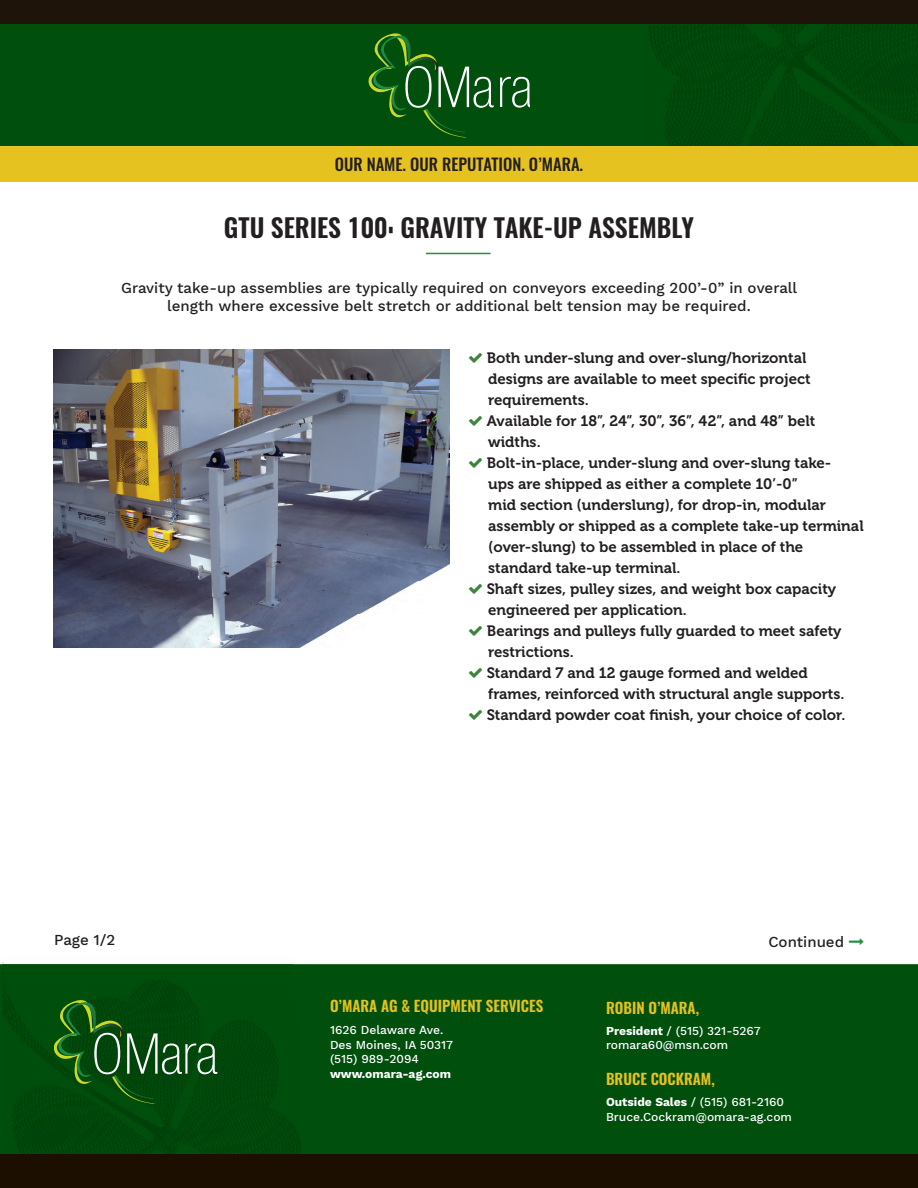
<style>
.page{position:relative;width:918px;height:1188px;background:#fff}
.page>*{position:absolute;margin:0;border:0;box-sizing:border-box;transform-origin:0 0}
.t1{font:600 25.5px "Oswald";color:#231f20}
.t2{font:500 16.5px "Oswald";color:#231f20}
.t3{font:15px/21px "Museo 700";color:#231f20}
.t4{font:500 15px "Work Sans";color:#231f20}
.t5{font:600 15px "Oswald";color:#e4c120}
.t6{font:500 12px/14.4px "Work Sans";color:#fff}
.t7{font:700 12px "Work Sans";color:#fff}
.s1{font-weight:700}
</style>
<div class="page">
<div style="left:0;top:24px;width:643px;height:122px;background:#004f0d"></div>
<div style="left:643px;top:24px;width:275px;height:122px;background:#00470b"></div>
<div style="left:0;top:0;width:918px;height:24px;background:#1f140a"></div>
<div style="left:0;top:146px;width:918px;height:35px;background:#e6c221"></div>
<svg style="left:500px;top:77px;width:29px;height:31px"></svg>
<svg style="left:367px;top:33px;width:127px;height:105px"></svg>
<div style="left:0;top:964px;width:918px;height:190px;background:#004f0d"></div>
<img style="left:2px;top:964px;width:300px;height:190px">
<div style="left:0;top:1154px;width:918px;height:34px;background:#1c0f00"></div>
<svg style="left:54px;top:1000px;width:163px;height:103px"></svg>
<hr style="left:426px;top:253px;width:65px;height:1px;background:#268f3b">
<img style="left:53px;top:350px;width:397px;height:298px">
<p class="t2" style="left:335px;top:156px;width:250px">OUR NAME. OUR REPUTATION. O’MARA.</p>
<p class="t1" style="left:224px;top:214px;width:472px">GTU SERIES 100: GRAVITY TAKE-UP ASSEMBLY</p>
<p class="t4" style="left:121px;top:279px;width:678px">Gravity take-up assemblies are typically required on conveyors exceeding 200’-0” in overall</p>
<p class="t4" style="left:167px;top:297px;width:585px">length where excessive belt stretch or additional belt tension may be required.</p>
<p class="t3" style="left:487px;top:348px;width:321px">Both under-slung and over-slung/horizontal</p>
<p class="t3" style="left:488px;top:369px;width:324px">designs are available to meet specific project requirements.</p>
<p class="t3" style="left:487px;top:411px;width:330px">Available for 18”, 24”, 30”, 36”, 42”, and 48” belt</p>
<p class="t3" style="left:488px;top:432px;width:54px">widths.</p>
<p class="t3" style="left:487px;top:453px;width:346px">Bolt-in-place, under-slung and over-slung take-</p>
<p class="t3" style="left:488px;top:474px;width:377px">ups are shipped as either a complete 10’-0”<br>mid section (underslung), for drop-in, modular assembly or shipped as a complete take-up terminal (over-slung) to be assembled in place of the standard take-up terminal.</p>
<p class="t3" style="left:487px;top:579px;width:351px">Shaft sizes, pulley sizes, and weight box capacity</p>
<p class="t3" style="left:488px;top:600px;width:200px">engineered per application.</p>
<p class="t3" style="left:487px;top:621px;width:356px">Bearings and pulleys fully guarded to meet safety</p>
<p class="t3" style="left:488px;top:642px;width:87px">restrictions.</p>
<p class="t3" style="left:487px;top:663px;width:323px">Standard 7 and 12 gauge formed and welded</p>
<p class="t3" style="left:488px;top:684px;width:358px">frames, reinforced with structural angle supports.</p>
<p class="t3" style="left:487px;top:705px;width:360px">Standard powder coat finish, your choice of color.</p>
<p class="t4" style="left:54px;top:932px;width:63px">Page 1/2</p>
<p class="t4" style="left:768px;top:933px;width:77px">Continued</p>
<p class="t5" style="left:330px;top:998px;width:215px">O’MARA AG &amp; EQUIPMENT SERVICES</p>
<p class="t6" style="left:330px;top:1024px;width:125px">1626 Delaware Ave.<br>Des Moines, IA 50317 (515) 989-2094</p>
<p class="t7" style="left:330px;top:1067px;width:123px">www.omara-ag.com</p>
<p class="t5" style="left:606px;top:1000px;width:95px">ROBIN O’MARA,</p>
<p class="t6" style="left:606px;top:1024px;width:156px"><span class="s1">President</span> / (515) 321-5267 romara60@msn.com</p>
<p class="t5" style="left:606px;top:1071px;width:110px">BRUCE COCKRAM,</p>
<p class="t6" style="left:606px;top:1096px;width:188px"><span class="s1">Outside Sales</span> / (515) 681-2160<br>Bruce.Cockram@omara-ag.com</p>
</div>
